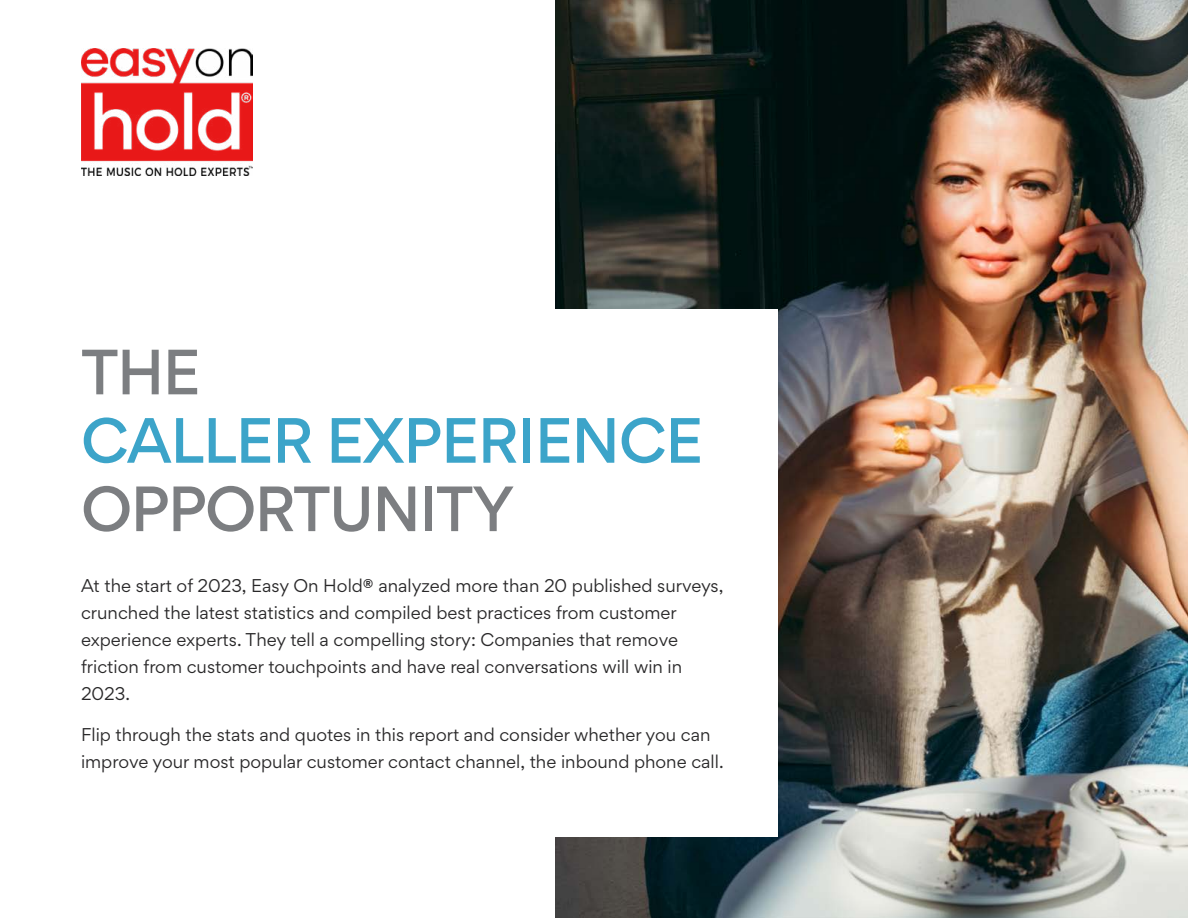
<style>
.page{position:relative;width:1188px;height:918px;background:#fff}
.page>*{position:absolute;margin:0;border:0;box-sizing:border-box;transform-origin:0 0}
.t1{font:500 57px "Gordita";letter-spacing:-.02em;color:#3ca4c9}
.t2{font:500 57px "Gordita";letter-spacing:-.03em;color:#7c7e81}
.t3{font:16.5px/27px "Gordita";color:#292829}
.s1{font-weight:700}
</style>
<div class="page">
<img style="left:555px;top:0;width:633px;height:918px">
<div style="left:0;top:310px;width:778px;height:527px;background:#fff"></div>
<img style="left:81px;top:49px;width:172px;height:127px">
<h1 class="t2" style="left:81px;top:330px;width:121px">THE</h1>
<h1 class="t1" style="left:81px;top:398px;width:624px">CALLER EXPERIENCE</h1>
<h1 class="t2" style="left:81px;top:467px;width:435px">OPPORTUNITY</h1>
<p class="t3" style="left:81px;top:572px;width:644px">At the start of 2023, Easy On Hold<span class="s1">®</span> analyzed more than 20 published surveys, crunched the latest statistics and compiled best practices from customer experience experts. They tell a compelling story: Companies that remove friction from customer touchpoints and have real conversations will win in 2023.</p>
<p class="t3" style="left:81px;top:721px;width:644px">Flip through the stats and quotes in this report and consider whether you can improve your most popular customer contact channel, the inbound phone call.</p>
</div>
